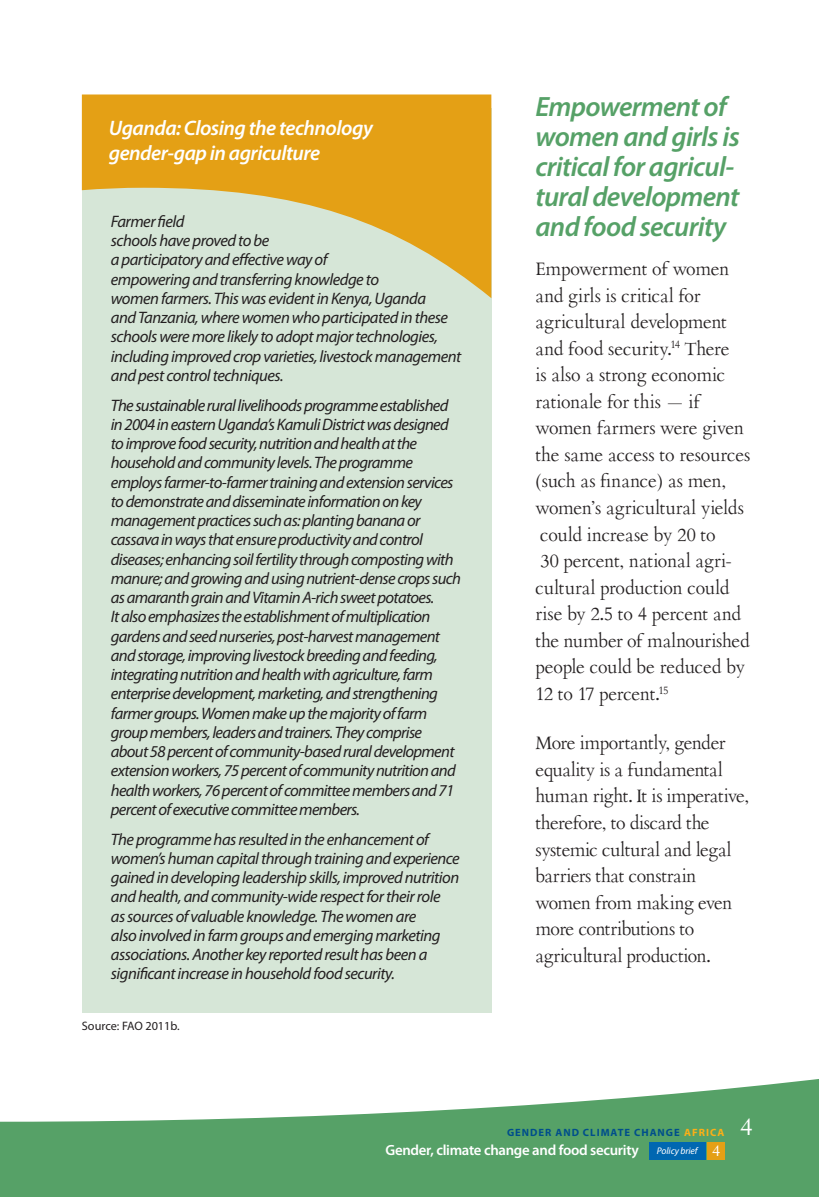
<style>
.page{position:relative;width:819px;height:1197px;background:#fff}
.page>*{position:absolute;margin:0;border:0;box-sizing:border-box;transform-origin:0 0}
.t1{font:italic 600 28px/30.1px "Myriad Pro";letter-spacing:-.025em;color:#56a167}
.t2{font:24.5px "Adobe Caslon Pro";color:#fff}
.t3{font:italic 600 21px/24.5px "Myriad Pro";letter-spacing:-.025em;color:#fff}
.t4{font:19.25px/26.6px "Aetna JY Newstyle Roman";letter-spacing:-.015em;color:#231f20}
.t5{font:italic 16.62px/19.2px "Myriad Pro";letter-spacing:-.04em;color:#231f20}
.t6{font:600 14.88px "Myriad Pro";letter-spacing:-.02em;color:#fff}
.t7{font:12.25px "Myriad Pro";color:#231f20}
.t8{font:700 10.5px "Myriad Pro";letter-spacing:.095em;color:#004e8b}
.s1{color:#fcaf17}
.s2{font-weight:400;font-style:italic;font-size:9.62px}
.s3{font-family:"Adobe Caslon";font-weight:400;font-size:15.75px}
</style>
<div class="page">
<svg style="left:0;top:1079px;width:819px;height:118px;fill:#56a167"></svg>
<div style="left:649px;top:1142px;width:56px;height:17px;background:#0067b1"></div>
<div style="left:707px;top:1142px;width:17px;height:17px;background:#e4a015"></div>
<div style="left:82px;top:108px;width:409px;height:905px;background:#d6e6d7"></div>
<svg style="left:82px;top:95px;width:409px;height:203px;fill:#e4a015"></svg>
<p class="t3" style="left:109px;top:116px;width:266px">Uganda: Closing the technology gender-gap in agriculture</p>
<p class="t5" style="left:111px;top:211px;width:352px">Farmer field<br>schools have proved to be<br>a participatory and effective way of<br>empowering and transferring knowledge to<br>women farmers. This was evident in Kenya, Uganda<br>and Tanzania, where women who participated in these schools were more likely to adopt major technologies, including improved crop varieties, livestock management and pest control techniques.</p>
<p class="t5" style="left:111px;top:395px;width:352px">The sustainable rural livelihoods programme established in 2004 in eastern Uganda’s Kamuli District was designed to improve food security, nutrition and health at the household and community levels. The programme employs farmer-to-farmer training and extension services to demonstrate and disseminate information on key management practices such as: planting banana or cassava in ways that ensure productivity and control diseases; enhancing soil fertility through composting with manure; and growing and using nutrient-dense crops such as amaranth grain and Vitamin A-rich sweet potatoes.<br>It also emphasizes the establishment of multiplication gardens and seed nurseries, post-harvest management and storage, improving livestock breeding and feeding, integrating nutrition and health with agriculture, farm enterprise development, marketing, and strengthening farmer groups. Women make up the majority of farm group members, leaders and trainers. They comprise about 58 percent of community-based rural development extension workers, 75 percent of community nutrition and health workers, 76 percent of committee members and 71 percent of executive committee members.</p>
<p class="t5" style="left:111px;top:829px;width:350px">The programme has resulted in the enhancement of women’s human capital through training and experience gained in developing leadership skills, improved nutrition and health, and community-wide respect for their role<br>as sources of valuable knowledge. The women are<br>also involved in farm groups and emerging marketing associations. Another key reported result has been a significant increase in household food security.</p>
<p class="t7" style="left:82px;top:1019px;width:99px">Source: FAO 2011b.</p>
<h1 class="t1" style="left:535px;top:90px;width:206px">Empowerment of women and girls is critical for agricul&shy;tural development and food security</h1>
<p class="t4" style="left:535px;top:256px;width:216px">Empowerment of women and girls is critical for agricultural development and food security.<sup>14</sup> There<br>is also a strong economic rationale for this — if women farmers were given the same access to resources (such as finance) as men, women’s agricultural yields could increase by 20 to<br>30 percent, national agri&shy;cultural production could rise by 2.5 to 4 percent and the number of malnourished people could be reduced by<br>12 to 17 percent.<sup>15</sup></p>
<p class="t4" style="left:535px;top:730px;width:215px">More importantly, gender equality is a fundamental human right. It is imperative, therefore, to discard the systemic cultural and legal barriers that constrain women from making even more contributions to agricultural production.</p>
<p class="t8" style="left:507px;top:1125px;width:219px">GENDER AND CLIMATE CHANGE <span class="s1">AFRICA</span></p>
<h2 class="t2" style="left:740px;top:1113px;width:14px">4</h2>
<p class="t6" style="left:385px;top:1141px;width:336px">Gender, climate change and food security <span class="s2">Policy brief</span> <span class="s3">4</span></p>
</div>
